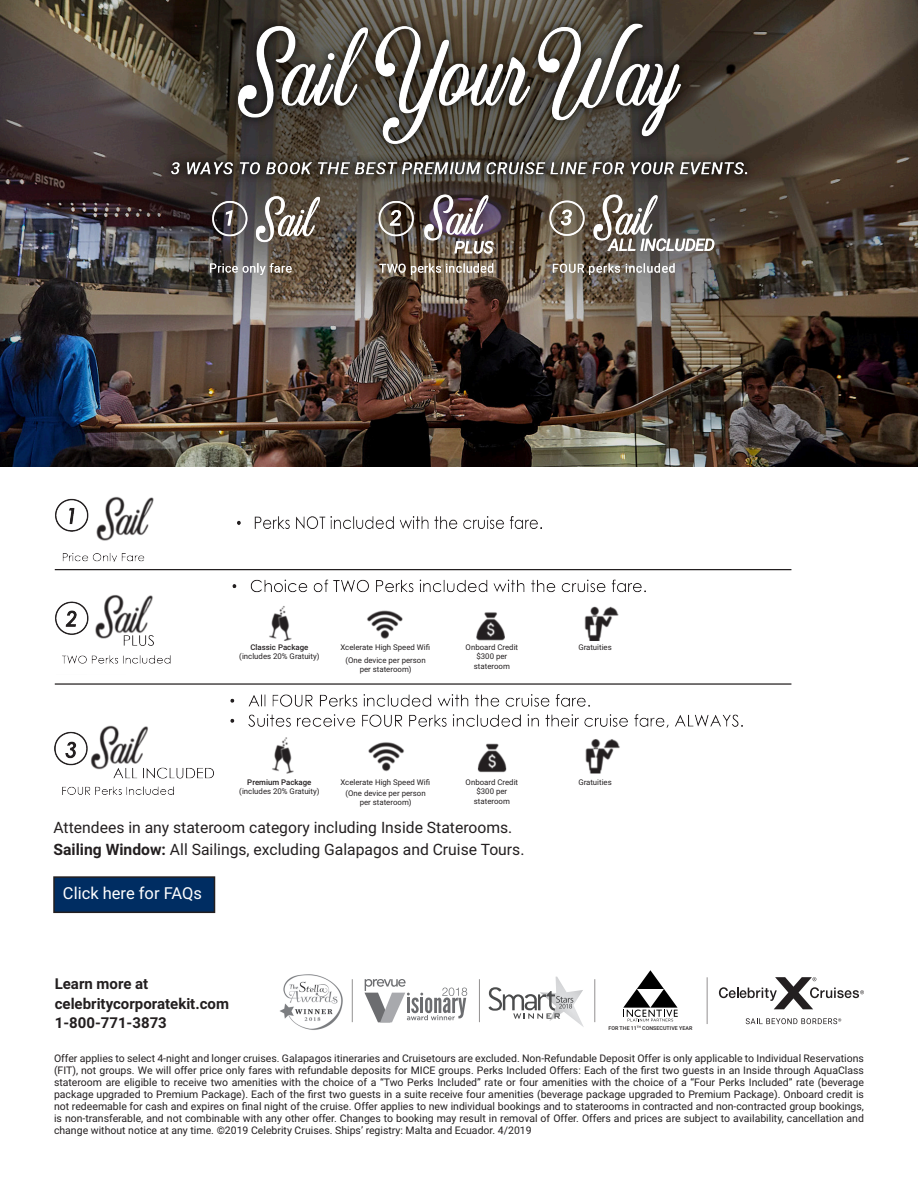
<style>
.page{position:relative;width:918px;height:1188px;background:#fff}
.page>*{position:absolute;margin:0;border:0;box-sizing:border-box;transform-origin:0 0}
.t1{font:16.5px "Roboto";color:#fff}
.t2{font:15.75px "Roboto";color:#231f20}
.t3{font:700 15px "Roboto";color:#231f20}
.t4{font:10.5px/12px "Roboto";color:#231f20;text-align:justify}
.t5{font:7.8px/9.4px "Roboto";color:#231f20;text-align:center}
.t6{font:500 7.8px "Roboto";color:#231f20}
.t7{font:500 5.25px "Roboto";letter-spacing:.01em;color:#231f20}
.s1{font-weight:700}
</style>
<div class="page">
<hr style="left:55px;top:683px;width:736px;height:2px;background:#231f20">
<hr style="left:55px;top:569px;width:736px;height:1px;background:#231f20">
<img style="left:0;top:0;width:918px;height:467px">
<img style="left:232px;top:579px;width:414px;height:14px">
<img style="left:269px;top:606px;width:350px;height:35px">
<img style="left:230px;top:694px;width:512px;height:34px">
<img style="left:272px;top:738px;width:348px;height:36px">
<img style="left:55px;top:496px;width:99px;height:66px">
<img style="left:55px;top:595px;width:116px;height:69px">
<img style="left:55px;top:725px;width:159px;height:70px">
<div style="left:54px;top:877px;width:160px;height:35px;background:#002d62"></div>
<div style="left:53px;top:876px;width:162px;height:37px;border:2px solid #231f20"></div>
<hr style="left:707px;top:977px;width:1px;height:47px;background:#231f20">
<svg style="left:719px;top:977px;width:145px;height:32px"></svg>
<svg style="left:746px;top:1018px;width:95px;height:6px"></svg>
<hr style="left:594px;top:979px;width:1px;height:43px;background:#231f20">
<hr style="left:479px;top:979px;width:1px;height:43px;background:#231f20">
<hr style="left:352px;top:979px;width:1px;height:43px;background:#231f20">
<svg style="left:623px;top:970px;width:55px;height:51px"></svg>
<svg style="left:364px;top:979px;width:103px;height:43px"></svg>
<img style="left:549px;top:977px;width:35px;height:50px">
<svg style="left:489px;top:987px;width:84px;height:32px"></svg>
<img style="left:280px;top:974px;width:63px;height:56px">
<img style="left:163px;top:15px;width:592px;height:259px">
<img style="left:238px;top:517px;width:304px;height:12px">
<p class="t6" style="left:251px;top:642px;width:59px">Classic Package</p>
<p class="t5" style="left:239px;top:652px;width:82px">(includes 20% Gratuity)</p>
<p class="t5" style="left:340px;top:642px;width:91px">Xcelerate High Speed Wifi</p>
<p class="t5" style="left:346px;top:655px;width:82px">(One device per person</p>
<p class="t5" style="left:360px;top:664px;width:53px">per stateroom)</p>
<p class="t5" style="left:466px;top:642px;width:54px">Onboard Credit</p>
<p class="t5" style="left:474px;top:652px;width:38px">$300 per stateroom</p>
<p class="t6" style="left:247px;top:777px;width:66px">Premium Package</p>
<p class="t5" style="left:239px;top:787px;width:82px">(includes 20% Gratuity)</p>
<p class="t5" style="left:340px;top:777px;width:91px">Xcelerate High Speed Wifi</p>
<p class="t5" style="left:346px;top:788px;width:82px">(One device per person</p>
<p class="t5" style="left:360px;top:798px;width:53px">per stateroom)</p>
<p class="t5" style="left:466px;top:777px;width:54px">Onboard Credit</p>
<p class="t5" style="left:474px;top:787px;width:38px">$300 per stateroom</p>
<p class="t2" style="left:54px;top:816px;width:460px">Attendees in any stateroom category including Inside Staterooms.</p>
<p class="t2" style="left:54px;top:838px;width:472px"><span class="s1">Sailing Window:</span> All Sailings, excluding Galapagos and Cruise Tours.</p>
<p class="t1" style="left:63px;top:882px;width:141px">Click here for FAQs</p>
<p class="t3" style="left:55px;top:973px;width:95px">Learn more at</p>
<p class="t3" style="left:55px;top:993px;width:176px">celebritycorporatekit.com</p>
<p class="t3" style="left:55px;top:1012px;width:114px">1-800-771-3873</p>
<p class="t5" style="left:578px;top:642px;width:35px">Gratuities</p>
<p class="t5" style="left:578px;top:777px;width:35px">Gratuities</p>
<p class="t7" style="left:609px;top:1024px;width:85px">FOR THE 11<sup>TH</sup> CONSECUTIVE YEAR</p>
<p class="t4" style="left:54px;top:1052px;width:812px">Offer applies to select 4-night and longer cruises. Galapagos itineraries and Cruisetours are excluded. Non-Refundable Deposit Offer is only applicable to Individual Reservations (FIT), not groups. We will offer price only fares with refundable deposits for MICE groups. Perks Included Offers: Each of the first two guests in an Inside through AquaClass stateroom are eligible to receive two amenities with the choice of a “Two Perks Included” rate or four amenities with the choice of a “Four Perks Included” rate (beverage package upgraded to Premium Package). Each of the first two guests in a suite receive four amenities (beverage package upgraded to Premium Package). Onboard credit is not redeemable for cash and expires on final night of the cruise. Offer applies to new individual bookings and to staterooms in contracted and non-contracted group bookings, is non-transferable, and not combinable with any other offer. Changes to booking may result in removal of Offer. Offers and prices are subject to availability, cancellation and change without notice at any time. ©2019 Celebrity Cruises. Ships’ registry: Malta and Ecuador. 4/2019</p>
</div>
